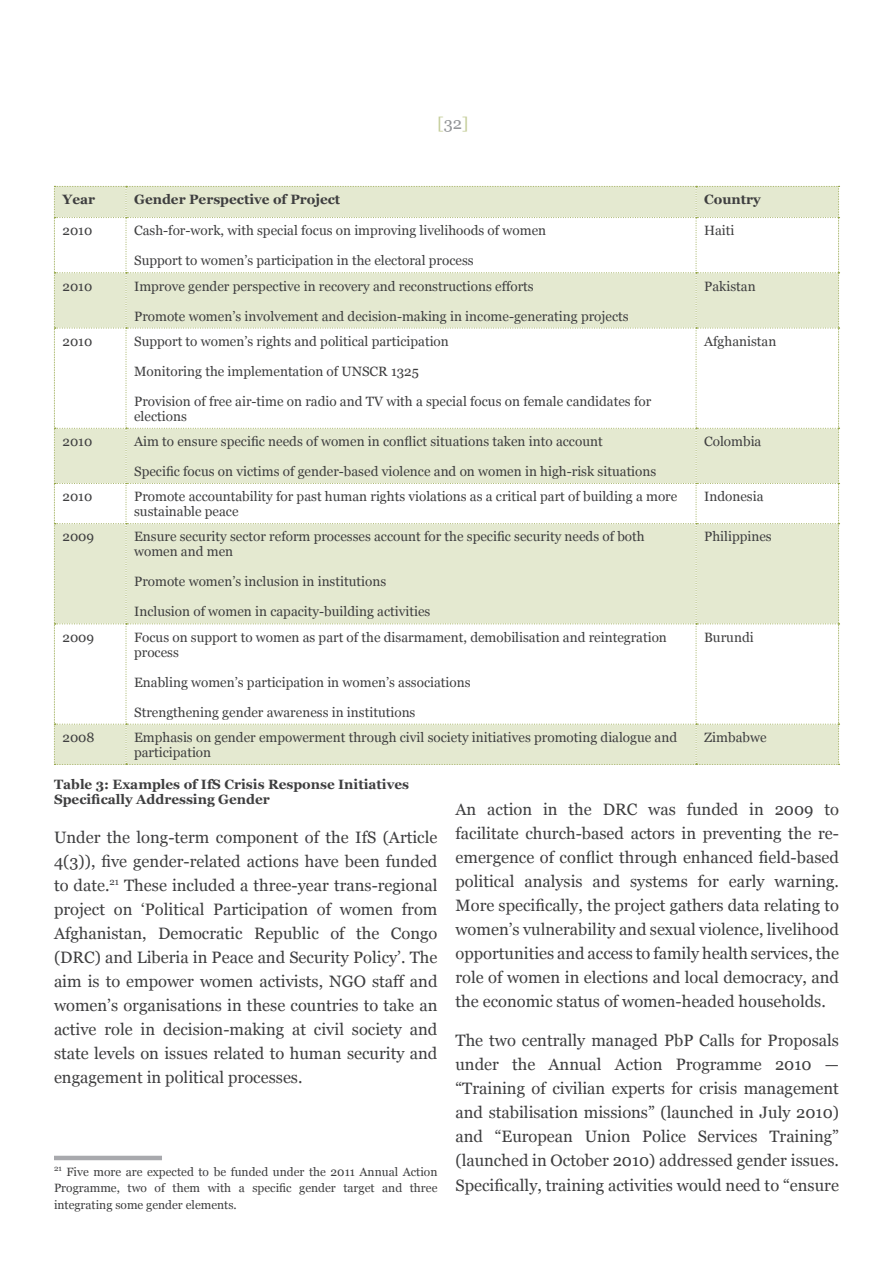
<style>
.page{position:relative;width:893px;height:1263px;background:#fff}
.page>*{position:absolute;margin:0;border:0;box-sizing:border-box;transform-origin:0 0}
.t1{font:16.5px/24px "Georgia";color:#3e3e3f;text-align:justify}
.t2{font:16.5px "Georgia";color:#c4cd98}
.Comment_Text{font:13.5px/15px "Georgia";color:#3e3e3f}
.Comment_Text-2{font:700 13.5px/15px "Georgia";color:#3e3e3f}
.Footnote_Text{font:12px/16.5px "Georgia";color:#3e3e3f;text-align:justify}
.s1{color:#939598}
</style>
<div class="page">
<svg style="left:54px;top:186px;width:786px;height:579px"></svg>
<hr style="left:54px;top:1156px;width:108px;height:4px;background:#a8a9ad">
<p class="t2" style="left:437px;top:114px;width:32px">[<span class="s1">32</span>]</p>
<p class="Comment_Text-2" style="left:62px;top:192px;width:34px">Year</p>
<p class="Comment_Text-2" style="left:134px;top:192px;width:208px">Gender Perspective of Project</p>
<p class="Comment_Text-2" style="left:704px;top:192px;width:58px">Country</p>
<p class="Comment_Text" style="left:62px;top:223px;width:31px">2010</p>
<p class="Comment_Text" style="left:134px;top:223px;width:414px">Cash-for-work, with special focus on improving livelihoods of women</p>
<p class="Comment_Text" style="left:134px;top:253px;width:341px">Support to women’s participation in the electoral process</p>
<p class="Comment_Text" style="left:704px;top:223px;width:32px">Haiti</p>
<p class="Comment_Text" style="left:62px;top:279px;width:31px">2010</p>
<p class="Comment_Text" style="left:134px;top:279px;width:401px">Improve gender perspective in recovery and reconstructions efforts</p>
<p class="Comment_Text" style="left:134px;top:309px;width:496px">Promote women’s involvement and decision-making in income-generating projects</p>
<p class="Comment_Text" style="left:62px;top:334px;width:31px">2010</p>
<p class="Comment_Text" style="left:134px;top:334px;width:316px">Support to women’s rights and political participation</p>
<p class="Comment_Text" style="left:134px;top:364px;width:286px">Monitoring the implementation of UNSCR 1325</p>
<p class="Comment_Text" style="left:134px;top:394px;width:519px">Provision of free air-time on radio and TV with a special focus on female candidates for elections</p>
<p class="Comment_Text" style="left:62px;top:434px;width:31px">2010</p>
<p class="Comment_Text" style="left:134px;top:434px;width:470px">Aim to ensure specific needs of women in conflict situations taken into account</p>
<p class="Comment_Text" style="left:134px;top:464px;width:524px">Specific focus on victims of gender-based violence and on women in high-risk situations</p>
<p class="Comment_Text" style="left:704px;top:279px;width:53px">Pakistan</p>
<p class="Comment_Text" style="left:704px;top:334px;width:74px">Afghanistan</p>
<p class="Comment_Text" style="left:704px;top:434px;width:59px">Colombia</p>
<p class="Comment_Text" style="left:62px;top:489px;width:31px">2010</p>
<p class="Comment_Text" style="left:134px;top:489px;width:545px">Promote accountability for past human rights violations as a critical part of building a more sustainable peace</p>
<p class="Comment_Text" style="left:704px;top:489px;width:61px">Indonesia</p>
<p class="Comment_Text" style="left:62px;top:529px;width:33px">2009</p>
<p class="Comment_Text" style="left:134px;top:529px;width:512px">Ensure security sector reform processes account for the specific security needs of both women and men</p>
<p class="Comment_Text" style="left:134px;top:574px;width:254px">Promote women’s inclusion in institutions</p>
<p class="Comment_Text" style="left:134px;top:604px;width:298px">Inclusion of women in capacity-building activities</p>
<p class="Comment_Text" style="left:704px;top:529px;width:69px">Philippines</p>
<p class="Comment_Text" style="left:62px;top:630px;width:33px">2009</p>
<p class="Comment_Text" style="left:134px;top:630px;width:534px">Focus on support to women as part of the disarmament, demobilisation and reintegration process</p>
<p class="Comment_Text" style="left:134px;top:675px;width:338px">Enabling women’s participation in women’s associations</p>
<p class="Comment_Text" style="left:134px;top:705px;width:283px">Strengthening gender awareness in institutions</p>
<p class="Comment_Text" style="left:704px;top:630px;width:51px">Burundi</p>
<p class="Comment_Text" style="left:62px;top:730px;width:34px">2008</p>
<p class="Comment_Text" style="left:134px;top:730px;width:545px">Emphasis on gender empowerment through civil society initiatives promoting dialogue and participation</p>
<p class="Comment_Text" style="left:704px;top:730px;width:64px">Zimbabwe</p>
<p class="Comment_Text-2" style="left:54px;top:777px;width:357px">Table 3: Examples of IfS Crisis Response Initiatives<br>Specifically Addressing Gender</p>
<p class="t1" style="left:54px;top:825px;width:385px">Under the long-term component of the IfS (Article 4(3)), five gender-related actions have been funded to date.<sup>21</sup> These included a three-year trans-regional project on ‘Political Participation of women from Afghanistan, Democratic Republic of the Congo (DRC) and Liberia in Peace and Security Policy’. The aim is to empower women activists, NGO staff and women’s organisations in these countries to take an active role in decision-making at civil society and state levels on issues related to human security and engagement in political processes.</p>
<p class="t1" style="left:455px;top:798px;width:385px">An action in the DRC was funded in 2009 to facilitate church-based actors in preventing the re&shy;emergence of conflict through enhanced field-based political analysis and systems for early warning.<br>More specifically, the project gathers data relating to women’s vulnerability and sexual violence, livelihood opportunities and access to family health services, the role of women in elections and local democracy, and the economic status of women-headed households.</p>
<p class="t1" style="left:455px;top:1029px;width:385px">The two centrally managed PbP Calls for Proposals under the Annual Action Programme 2010 — “Training of civilian experts for crisis management and stabilisation missions” (launched in July 2010) and “European Union Police Services Training” (launched in October 2010) addressed gender issues.<br>Specifically, training activities would need to “ensure</p>
<p class="Footnote_Text" style="left:54px;top:1164px;width:385px"><sup>21</sup> Five more are expected to be funded under the 2011 Annual Action Programme, two of them with a specific gender target and three integrating some gender elements.</p>
</div>
